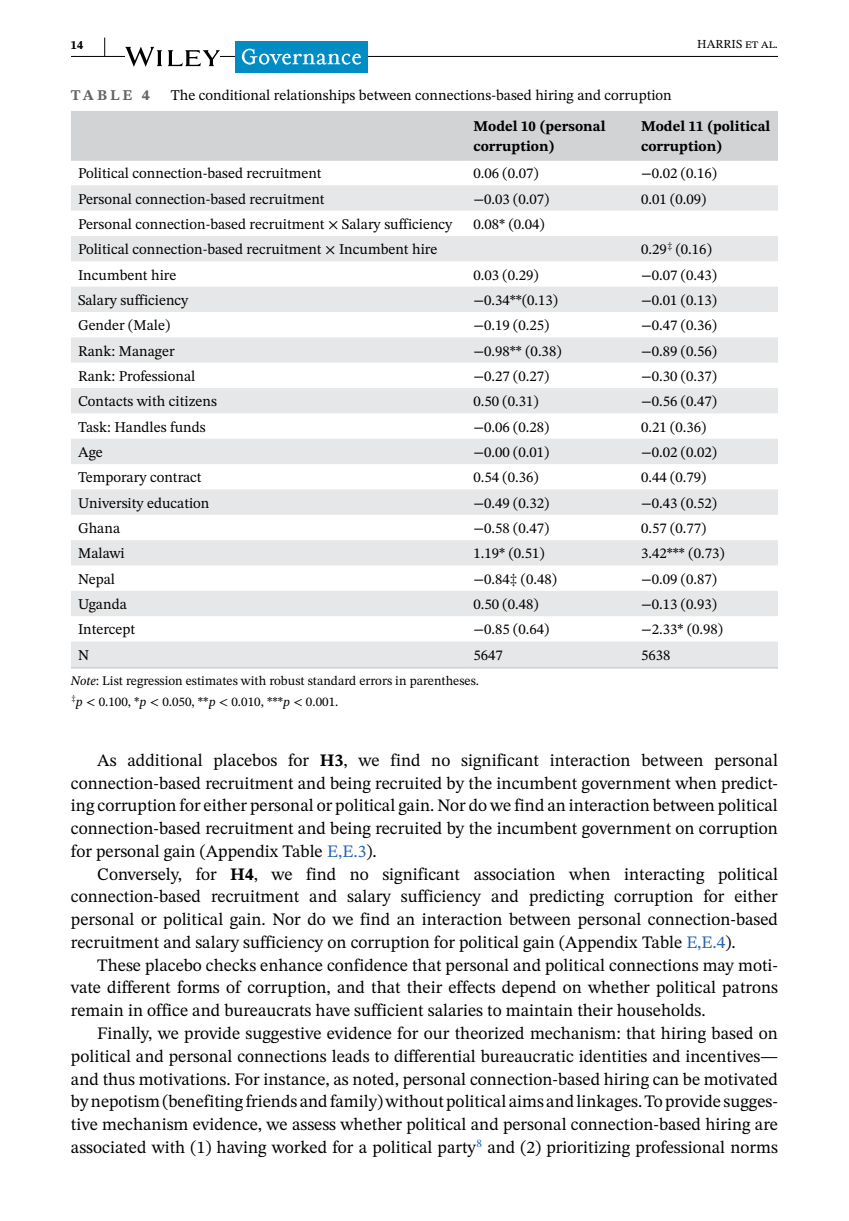
<style>
.page{position:relative;width:849px;height:1221px;background:#fff}
.page>*{position:absolute;margin:0;border:0;box-sizing:border-box;transform-origin:0 0}
.t1{font:17.5px/22.8px "STIX Two Text";color:#000;text-align:justify}
.t2{font:14.88px "STIX Two Text";color:#000}
.t3{font:700 14.88px/20.1px "STIX Two Text";color:#000}
.t4{font:700 14.88px "STIX Two Text";letter-spacing:.2em;color:#636466}
.t5{font:13.12px/21px "STIX Two Text";color:#000}
.t6{font:12.25px "STIX Two Text";color:#000}
.t7{font:700 12.25px "STIX Two Text";color:#000}
.s1{font-style:italic}
.s2{font-weight:700}
.s3{color:#2564af}
</style>
<div class="page">
<hr style="left:71px;top:56px;width:706px;height:1px;background:#000">
<svg style="left:125px;top:47px;width:95px;height:20px"></svg>
<div style="left:235px;top:41px;width:133px;height:31px;background:#018dc3"></div>
<svg style="left:242px;top:49px;width:119px;height:16px"></svg>
<svg style="left:104px;top:38px;width:1px;height:18px"></svg>
<div style="left:71px;top:111px;width:706px;height:48px;background:#d1d3d4"></div>
<svg style="left:71px;top:185px;width:706px;height:482px;fill:#e6e7e8"></svg>
<hr style="left:71px;top:159px;width:395px;height:2px;background:#d1d3d4">
<hr style="left:466px;top:159px;width:167px;height:2px;background:#d1d3d4">
<hr style="left:633px;top:159px;width:144px;height:2px;background:#d1d3d4">
<hr style="left:71px;top:667px;width:395px;height:1px;background:#d1d3d4">
<hr style="left:466px;top:667px;width:167px;height:1px;background:#d1d3d4">
<hr style="left:633px;top:667px;width:144px;height:1px;background:#d1d3d4">
<p class="t7" style="left:71px;top:36px;width:14px">14</p>
<p class="t6" style="left:697px;top:35px;width:82px">HARRIS et al.</p>
<p class="t4" style="left:71px;top:84px;width:80px">TABLE 4</p>
<p class="t2" style="left:171px;top:84px;width:502px">The conditional relationships between connections-based hiring and corruption</p>
<p class="t3" style="left:473px;top:116px;width:134px">Model 10 (personal corruption)</p>
<p class="t3" style="left:640px;top:116px;width:131px">Model 11 (political corruption)</p>
<p class="t2" style="left:78px;top:163px;width:245px">Political connection-based recruitment</p>
<p class="t2" style="left:473px;top:163px;width:67px">0.06 (0.07)</p>
<p class="t2" style="left:640px;top:163px;width:77px">−0.02 (0.16)</p>
<p class="t2" style="left:78px;top:188px;width:248px">Personal connection-based recruitment</p>
<p class="t2" style="left:473px;top:188px;width:77px">−0.03 (0.07)</p>
<p class="t2" style="left:640px;top:188px;width:67px">0.01 (0.09)</p>
<p class="t2" style="left:78px;top:213px;width:376px">Personal connection-based recruitment × Salary sufficiency</p>
<p class="t2" style="left:473px;top:213px;width:73px">0.08* (0.04)</p>
<p class="t2" style="left:78px;top:239px;width:361px">Political connection-based recruitment × Incumbent hire</p>
<p class="t2" style="left:640px;top:239px;width:72px">0.29<sup>‡</sup> (0.16)</p>
<p class="t2" style="left:78px;top:264px;width:100px">Incumbent hire</p>
<p class="t2" style="left:473px;top:264px;width:67px">0.03 (0.29)</p>
<p class="t2" style="left:640px;top:264px;width:77px">−0.07 (0.43)</p>
<p class="t2" style="left:78px;top:289px;width:112px">Salary sufficiency</p>
<p class="t2" style="left:473px;top:289px;width:86px">−0.34**(0.13)</p>
<p class="t2" style="left:640px;top:289px;width:77px">−0.01 (0.13)</p>
<p class="t2" style="left:78px;top:315px;width:94px">Gender (Male)</p>
<p class="t2" style="left:473px;top:315px;width:77px">−0.19 (0.25)</p>
<p class="t2" style="left:640px;top:315px;width:77px">−0.47 (0.36)</p>
<p class="t2" style="left:78px;top:340px;width:98px">Rank: Manager</p>
<p class="t2" style="left:473px;top:340px;width:90px">−0.98** (0.38)</p>
<p class="t2" style="left:640px;top:340px;width:77px">−0.89 (0.56)</p>
<p class="t2" style="left:78px;top:365px;width:119px">Rank: Professional</p>
<p class="t2" style="left:473px;top:365px;width:77px">−0.27 (0.27)</p>
<p class="t2" style="left:640px;top:365px;width:77px">−0.30 (0.37)</p>
<p class="t2" style="left:78px;top:391px;width:140px">Contacts with citizens</p>
<p class="t2" style="left:473px;top:391px;width:67px">0.50 (0.31)</p>
<p class="t2" style="left:640px;top:391px;width:77px">−0.56 (0.47)</p>
<p class="t2" style="left:78px;top:416px;width:129px">Task: Handles funds</p>
<p class="t2" style="left:473px;top:416px;width:77px">−0.06 (0.28)</p>
<p class="t2" style="left:640px;top:416px;width:67px">0.21 (0.36)</p>
<p class="t2" style="left:78px;top:441px;width:26px">Age</p>
<p class="t2" style="left:473px;top:441px;width:77px">−0.00 (0.01)</p>
<p class="t2" style="left:640px;top:441px;width:77px">−0.02 (0.02)</p>
<p class="t2" style="left:78px;top:467px;width:125px">Temporary contract</p>
<p class="t2" style="left:473px;top:467px;width:67px">0.54 (0.36)</p>
<p class="t2" style="left:640px;top:467px;width:67px">0.44 (0.79)</p>
<p class="t2" style="left:78px;top:492px;width:133px">University education</p>
<p class="t2" style="left:473px;top:492px;width:77px">−0.49 (0.32)</p>
<p class="t2" style="left:640px;top:492px;width:77px">−0.43 (0.52)</p>
<p class="t2" style="left:78px;top:517px;width:44px">Ghana</p>
<p class="t2" style="left:473px;top:517px;width:77px">−0.58 (0.47)</p>
<p class="t2" style="left:640px;top:517px;width:67px">0.57 (0.77)</p>
<p class="t2" style="left:78px;top:543px;width:48px">Malawi</p>
<p class="t2" style="left:473px;top:543px;width:73px">1.19* (0.51)</p>
<p class="t2" style="left:640px;top:543px;width:85px">3.42*** (0.73)</p>
<p class="t2" style="left:78px;top:568px;width:39px">Nepal</p>
<p class="t2" style="left:473px;top:568px;width:85px">−0.84‡ (0.48)</p>
<p class="t2" style="left:640px;top:568px;width:77px">−0.09 (0.87)</p>
<p class="t2" style="left:78px;top:593px;width:50px">Uganda</p>
<p class="t2" style="left:473px;top:593px;width:67px">0.50 (0.48)</p>
<p class="t2" style="left:640px;top:593px;width:77px">−0.13 (0.93)</p>
<p class="t2" style="left:78px;top:619px;width:59px">Intercept</p>
<p class="t2" style="left:473px;top:619px;width:77px">−0.85 (0.64)</p>
<p class="t2" style="left:640px;top:619px;width:83px">−2.33* (0.98)</p>
<p class="t2" style="left:78px;top:644px;width:13px">N</p>
<p class="t2" style="left:473px;top:644px;width:31px">5647</p>
<p class="t2" style="left:640px;top:644px;width:31px">5638</p>
<p class="t5" style="left:71px;top:669px;width:409px"><span class="s1">Note</span>: List regression estimates with robust standard errors in parentheses. <sup>‡</sup><span class="s1">p</span> &lt; 0.100, *<span class="s1">p</span> &lt; 0.050, **<span class="s1">p</span> &lt; 0.010, ***<span class="s1">p</span> &lt; 0.001.</p>
<p class="t1" style="left:71px;top:748px;width:708px;text-indent:26px">As additional placebos for <span class="s2">H3</span>, we find no significant interaction between personal connection-based recruitment and being recruited by the incumbent government when predict&shy;ing corruption for either personal or political gain. Nor do we find an interaction between political connection-based recruitment and being recruited by the incumbent government on corruption for personal gain (Appendix Table <span class="s3">E,E.3</span>).</p>
<p class="t1" style="left:71px;top:862px;width:708px;text-indent:26px">Conversely, for <span class="s2">H4</span>, we find no significant association when interacting political connection-based recruitment and salary sufficiency and predicting corruption for either personal or political gain. Nor do we find an interaction between personal connection-based recruitment and salary sufficiency on corruption for political gain (Appendix Table <span class="s3">E,E.4</span>).</p>
<p class="t1" style="left:71px;top:953px;width:708px;text-indent:26px">These placebo checks enhance confidence that personal and political connections may moti&shy;vate different forms of corruption, and that their effects depend on whether political patrons remain in office and bureaucrats have sufficient salaries to maintain their households.</p>
<p class="t1" style="left:71px;top:1021px;width:708px;text-indent:26px">Finally, we provide suggestive evidence for our theorized mechanism: that hiring based on political and personal connections leads to differential bureaucratic identities and incentives— and thus motivations. For instance, as noted, personal connection-based hiring can be motivated by nepotism (benefiting friends and family) without political aims and linkages. To provide sugges&shy;tive mechanism evidence, we assess whether political and personal connection-based hiring are associated with (1) having worked for a political party<sup>8</sup> and (2) prioritizing professional norms</p>
</div>
